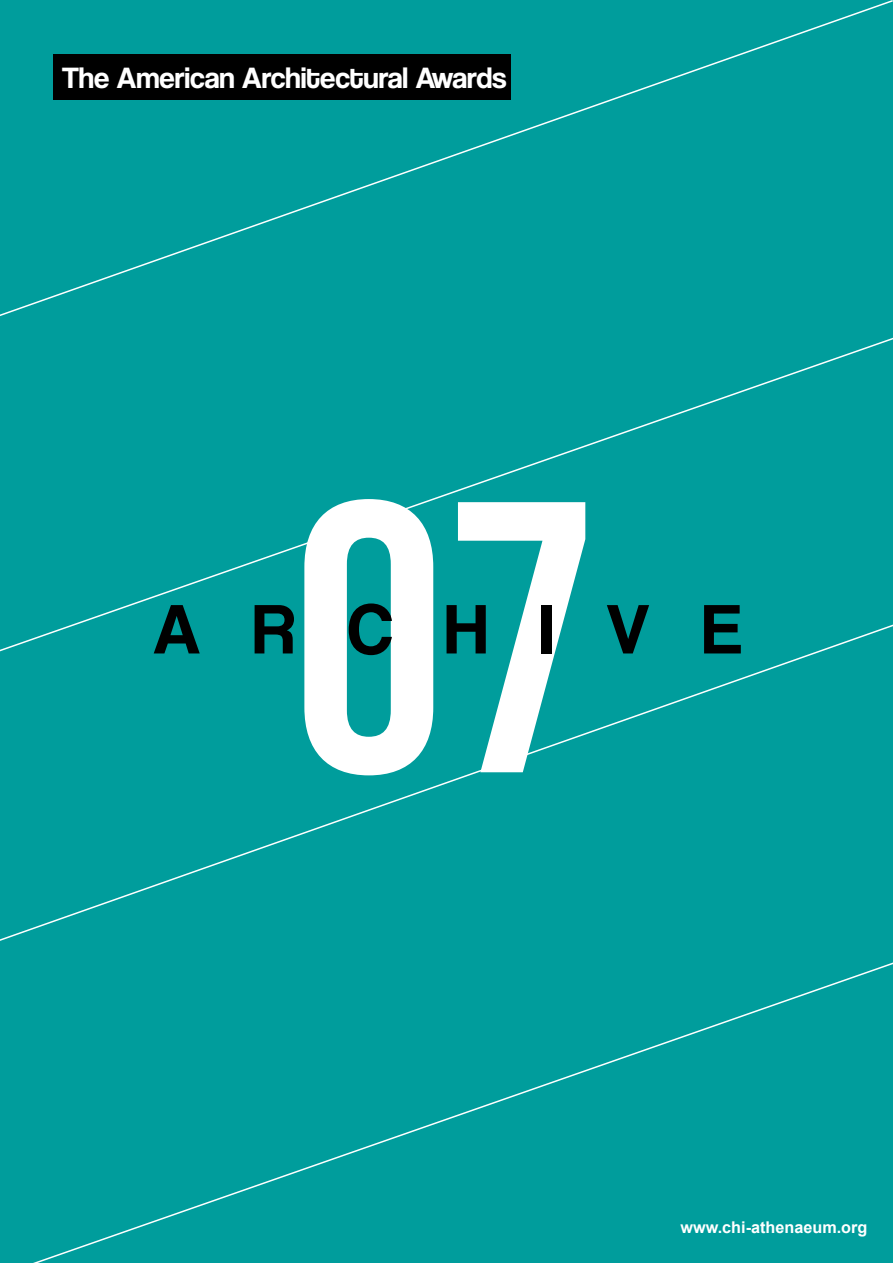
<style>
.page{position:relative;width:893px;height:1263px;background:#fff}
.page>*{position:absolute;margin:0;border:0;box-sizing:border-box;transform-origin:0 0}
.t1{font:385.8px "Bebas Neue";color:#fff}
.t2{font:72.9px "Coolvetica Rg";letter-spacing:.725em;color:#000}
.t3{font:30.6px "Coolvetica Rg";color:#fff}
.t4{font:700 16.2px "Arial";color:#fff}
</style>
<div class="page">
<div style="left:0;top:323px;width:893px;height:297px;background:#009d9c"></div>
<div style="left:0;top:620px;width:893px;height:318px;background:#009d9c"></div>
<div style="left:0;top:0;width:893px;height:323px;background:#009d9c"></div>
<div style="left:0;top:938px;width:893px;height:325px;background:#009d9c"></div>
<div style="left:53px;top:54px;width:457px;height:46px;background:#000"></div>
<svg style="left:892px;top:1236px;width:1px;height:27px"></svg>
<p class="t3" style="left:62px;top:60px;width:446px">The American Architectural Awards</p>
<h1 class="t1" style="left:292px;top:427px;width:307px">07</h1>
<h2 class="t2" style="left:153px;top:586px;width:589px">ARCHIVE</h2>
<p class="t4" style="left:680px;top:1217px;width:188px">www.chi-athenaeum.org</p>
</div>
